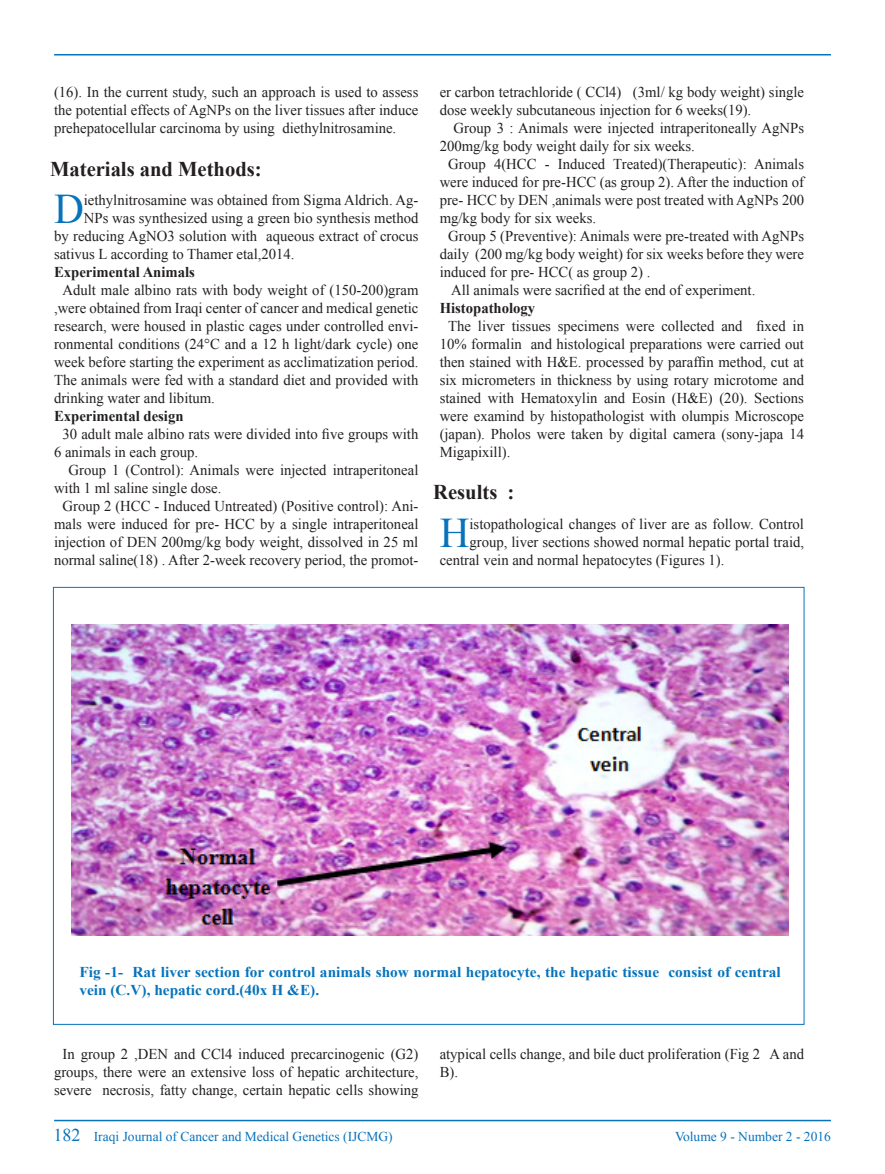
<style>
.page{position:relative;width:885px;height:1174px;background:#fff}
.page>*{position:absolute;margin:0;border:0;box-sizing:border-box;transform-origin:0 0}
.t1{font:42.15px "Times New Roman";color:#0773bb}
.t2{font:700 21px "Times New Roman";color:#231f20}
.t3{font:18px "Times New Roman";color:#0773bb}
.t4{font:15px/18px "Times New Roman";color:#231f20;text-align:justify}
.t5{font:700 15px/18px "Times New Roman";color:#0773bb}
.t6{font:700 15px "Times New Roman";color:#231f20}
.t7{font:13.5px "Times New Roman";color:#0773bb}
</style>
<div class="page">
<hr style="left:54px;top:1120px;width:777px;height:1px;background:#0773bb">
<hr style="left:54px;top:54px;width:777px;height:2px;background:#0773bb">
<img style="left:71px;top:624px;width:717px;height:311px">
<p class="t4" style="left:54px;top:83px;width:366px">(16). In the current study, such an approach is used to assess the potential effects of AgNPs on the liver tissues after induce prehepatocellular carcinoma by using diethylnitrosamine.</p>
<p class="t2" style="left:50px;top:155px;width:213px">Materials and Methods:</p>
<p class="t1" style="left:54px;top:180px;width:31px">D</p>
<p class="t4" style="left:84px;top:191px;width:336px">iethylnitrosamine was obtained from Sigma Aldrich. Ag-</p>
<p class="t4" style="left:84px;top:209px;width:336px">NPs was synthesized using a green bio synthesis method</p>
<p class="t4" style="left:54px;top:227px;width:366px">by reducing AgNO3 solution with aqueous extract of crocus</p>
<p class="t4" style="left:54px;top:245px;width:242px">sativus L according to Thamer etal,2014.</p>
<p class="t6" style="left:54px;top:261px;width:142px">Experimental Animals</p>
<p class="t4" style="left:54px;top:281px;width:366px;text-indent:9px">Adult male albino rats with body weight of (150-200)gram ,were obtained from Iraqi center of cancer and medical genetic research, were housed in plastic cages under controlled envi&shy;ronmental conditions (24°C and a 12 h light/dark cycle) one week before starting the experiment as acclimatization period.<br>The animals were fed with a standard diet and provided with drinking water and libitum.</p>
<p class="t6" style="left:54px;top:405px;width:131px">Experimental design</p>
<p class="t4" style="left:54px;top:425px;width:366px;text-indent:9px">30 adult male albino rats were divided into five groups with<br>6 animals in each group.</p>
<p class="t4" style="left:54px;top:461px;width:366px;text-indent:15px">Group 1 (Control): Animals were injected intraperitoneal with 1 ml saline single dose.</p>
<p class="t4" style="left:54px;top:497px;width:366px;text-align:center">Group 2 (HCC - Induced Untreated) (Positive control): Ani&shy;mals were induced for pre- HCC by a single intraperitoneal injection of DEN 200mg/kg body weight, dissolved in 25 ml normal saline(18) . After 2-week recovery period, the promot-</p>
<p class="t4" style="left:439px;top:83px;width:366px">er carbon tetrachloride ( CCl4) (3ml/ kg body weight) single dose weekly subcutaneous injection for 6 weeks(19).</p>
<p class="t4" style="left:439px;top:119px;width:366px;text-indent:14px">Group 3 : Animals were injected intraperitoneally AgNPs<br>200mg/kg body weight daily for six weeks.</p>
<p class="t4" style="left:439px;top:155px;width:366px;text-indent:9px">Group 4(HCC - Induced Treated)(Therapeutic): Animals were induced for pre-HCC (as group 2). After the induction of pre- HCC by DEN ,animals were post treated with AgNPs 200 mg/kg body for six weeks.</p>
<p class="t4" style="left:439px;top:227px;width:366px;text-indent:9px">Group 5 (Preventive): Animals were pre-treated with AgNPs daily (200 mg/kg body weight) for six weeks before they were induced for pre- HCC( as group 2) .</p>
<p class="t4" style="left:451px;top:281px;width:306px">All animals were sacrified at the end of experiment.</p>
<p class="t6" style="left:439px;top:297px;width:97px">Histopathology</p>
<p class="t4" style="left:439px;top:317px;width:366px;text-indent:9px">The liver tissues specimens were collected and fixed in 10% formalin and histological preparations were carried out then stained with H&amp;E. processed by paraffin method, cut at six micrometers in thickness by using rotary microtome and stained with Hematoxylin and Eosin (H&amp;E) (20). Sections were examind by histopathologist with olumpis Microscope (japan). Pholos were taken by digital camera (sony-japa 14<br>Migapixill).</p>
<p class="t2" style="left:433px;top:477px;width:83px">Results :</p>
<p class="t1" style="left:439px;top:504px;width:31px">H</p>
<p class="t4" style="left:469px;top:515px;width:336px">istopathological changes of liver are as follow. Control</p>
<p class="t4" style="left:469px;top:533px;width:336px">group, liver sections showed normal hepatic portal traid,</p>
<p class="t4" style="left:439px;top:551px;width:286px">central vein and normal hepatocytes (Figures 1).</p>
<p class="t5" style="left:79px;top:963px;width:703px">Fig -1- Rat liver section for control animals show normal hepatocyte, the hepatic tissue consist of central vein (C.V), hepatic cord.(40x H &amp;E).</p>
<p class="t4" style="left:54px;top:1045px;width:366px;text-align:center">In group 2 ,DEN and CCl4 induced precarcinogenic (G2) groups, there were an extensive loss of hepatic architecture, severe necrosis, fatty change, certain hepatic cells showing</p>
<p class="t4" style="left:439px;top:1045px;width:366px">atypical cells change, and bile duct proliferation (Fig 2 A and<br>B).</p>
<p class="t3" style="left:53px;top:1123px;width:28px">182</p>
<p class="t7" style="left:94px;top:1127px;width:300px">Iraqi Journal of Cancer and Medical Genetics (IJCMG)</p>
<p class="t7" style="left:675px;top:1127px;width:157px">Volume 9 - Number 2 - 2016</p>
</div>
